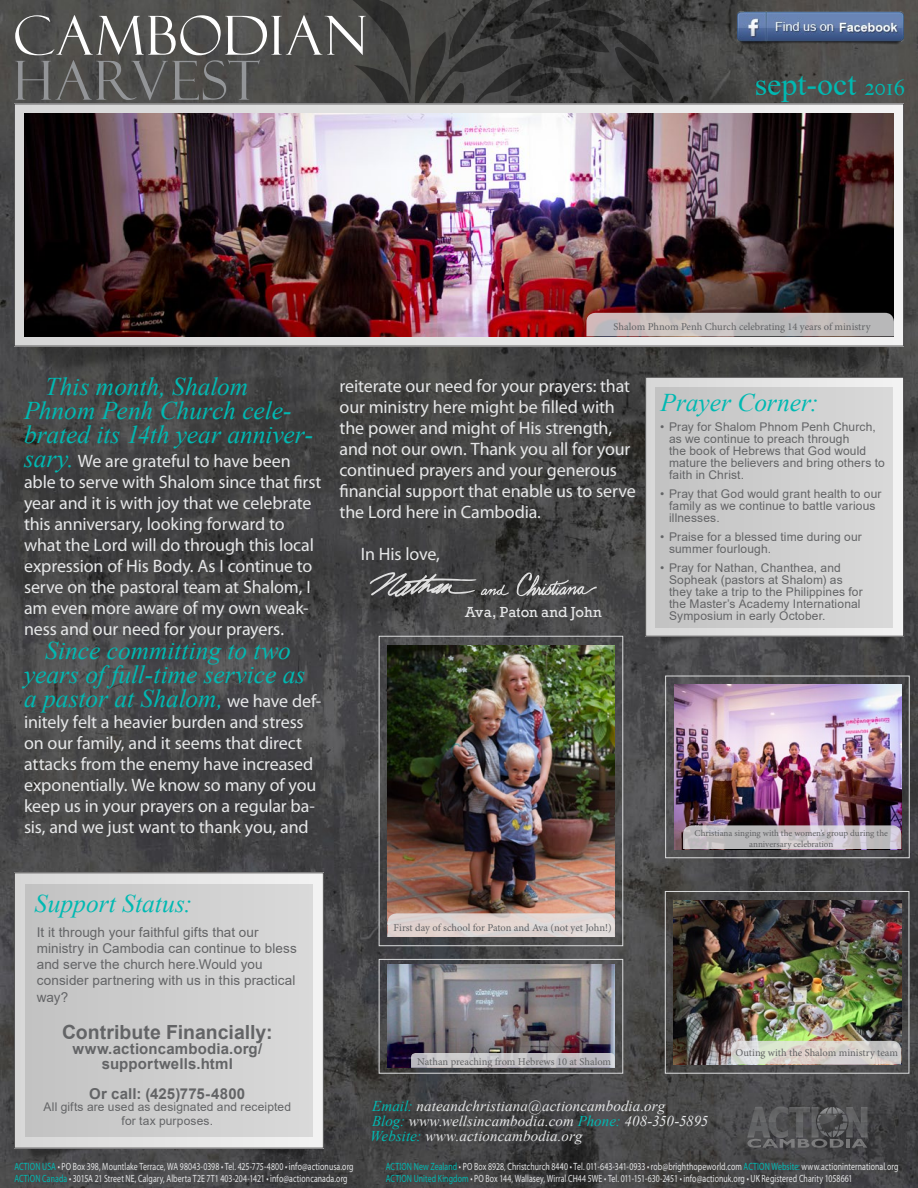
<style>
.page{position:relative;width:918px;height:1188px;background:#fff}
.page>*{position:absolute;margin:0;border:0;box-sizing:border-box;transform-origin:0 0}
.t1{font:54px "Felix Titling";letter-spacing:.025em;color:#fff}
.t2{font:54px "Felix Titling";letter-spacing:.035em;color:#939598}
.t3{font:32.1px "Times New Roman";color:#00b9b2}
.t4{font:italic 25.5px/24px "Times New Roman";color:#00b9b2}
.t5{font:700 19.5px "Arial";color:#636466}
.t6{font:18px/21px "Myriad Pro";letter-spacing:-.01em;color:#e6e7e8}
.t7{font:italic 15px/15px "Times New Roman";letter-spacing:.005em;color:#e6e7e8}
.t8{font:700 15px/15px "Arial";letter-spacing:.01em;color:#636466;text-align:center}
.t9{font:15px "Rockwell";color:#e6e7e8}
.t10{font:13.5px/16.2px "Arial";letter-spacing:.005em;color:#636466}
.t11{font:12px/12px "Arial";letter-spacing:.01em;color:#636466}
.t12{font:10.5px/12.6px "Myriad Pro";letter-spacing:.01em;color:#e6e7e8;scale:.74 1}
.t13{font:10.5px "Minion Pro";letter-spacing:-.005em;color:#616264}
.t14{font:9px/10.8px "Minion Pro";color:#616264;text-align:center}
.s1{font-size:22.5px}
.s2{font-family:"Times New Roman";font-style:italic;font-size:25.5px;color:#00b9b2}
.s3{font-family:"Myriad Pro";font-style:normal;font-size:18px;color:#e6e7e8}
.s4{color:#00b9b2}
</style>
<div class="page">
<img style="left:0;top:0;width:918px;height:1188px">
<img style="left:656px;top:636px;width:237px;height:12px">
<svg style="left:647px;top:379px;width:255px;height:255px"></svg>
<div style="left:645px;top:377px;width:259px;height:259px;border:1px solid #4c4b4c"></div>
<img style="left:26px;top:1148px;width:284px;height:13px">
<div style="left:14px;top:873px;width:309px;height:275px;background:linear-gradient(to right,#d7d7d7,#f3f3f3)"></div>
<div style="left:14px;top:873px;width:310px;height:275px;border:1px solid #4c4b4c"></div>
<svg style="left:347px;top:0;width:326px;height:104px;background:#3a3a39"></svg>
<div style="left:656px;top:387px;width:237px;height:240px;background:#cecece"></div>
<img style="left:27px;top:346px;width:864px;height:31px">
<div style="left:26px;top:884px;width:287px;height:253px;background:#cecece"></div>
<img style="left:737px;top:12px;width:166px;height:32px">
<svg style="left:16px;top:106px;width:886px;height:238px"></svg>
<img style="left:24px;top:114px;width:870px;height:222px">
<div style="left:665px;top:891px;width:244px;height:182px;border:1px solid #dcddde"></div>
<img style="left:674px;top:900px;width:227px;height:164px">
<svg style="left:731px;top:1041px;width:170px;height:23px;background:#d6d4cd"></svg>
<div style="left:379px;top:636px;width:244px;height:310px;border:1px solid #dcddde"></div>
<img style="left:388px;top:646px;width:227px;height:267px">
<svg style="left:388px;top:913px;width:227px;height:24px;background:#ded3d0"></svg>
<svg style="left:586px;top:313px;width:308px;height:23px;background:#c1baba"></svg>
<div style="left:379px;top:959px;width:244px;height:114px;border:1px solid #dcddde"></div>
<img style="left:388px;top:965px;width:227px;height:103px">
<svg style="left:411px;top:1053px;width:204px;height:15px;background:#c0bfc3"></svg>
<svg style="left:747px;top:1107px;width:121px;height:41px;background:#575759"></svg>
<div style="left:665px;top:676px;width:244px;height:182px;border:1px solid #dcddde"></div>
<img style="left:674px;top:685px;width:227px;height:164px">
<svg style="left:683px;top:825px;width:218px;height:24px;background:#c3bec3"></svg>
<svg style="left:369px;top:572px;width:140px;height:24px;background:#666"></svg>
<svg style="left:517px;top:572px;width:80px;height:24px;background:#676767"></svg>
<h1 class="t1" style="left:13px;top:5px;width:356px">CAMBODIAN</h1>
<h1 class="t2" style="left:13px;top:50px;width:249px">HARVEST</h1>
<h2 class="t3" style="left:755px;top:62px;width:152px">sept-oct <span class="s1">2016</span></h2>
<p class="t13" style="left:614px;top:320px;width:258px">Shalom Phnom Penh Church celebrating 14 years of ministry</p>
<h3 class="t4" style="left:24px;top:374px;width:291px;text-indent:21px">This month, Shalom<br>Phnom Penh Church cele&shy;brated its 14th year anniver-</h3>
<p class="t6" style="left:24px;top:450px;width:299px"><span class="s2">sary.</span> We are grateful to have been able to serve with Shalom since that first year and it is with joy that we celebrate this anniversary, looking forward to what the Lord will do through this local expression of His Body. As I continue to serve on the pastoral team at Shalom, I am even more aware of my own weak&shy;ness and our need for your prayers.</p>
<h3 class="t4" style="left:24px;top:638px;width:299px;text-indent:21px">Since committing to two years of full-time service as a pastor at Shalom, <span class="s3">we have def-</span></h3>
<p class="t6" style="left:24px;top:711px;width:294px">initely felt a heavier burden and stress on our family, and it seems that direct attacks from the enemy have increased exponentially. We know so many of you keep us in your prayers on a regular ba&shy;sis, and we just want to thank you, and</p>
<h3 class="t4" style="left:35px;top:891px;width:159px">Support Status:</h3>
<p class="t10" style="left:37px;top:924px;width:262px">It it through your faithful gifts that our ministry in Cambodia can continue to bless and serve the church here.Would you consider partnering with us in this practical way?</p>
<p class="t5" style="left:62px;top:1019px;width:212px">Contribute Financially:</p>
<p class="t8" style="left:72px;top:1042px;width:191px">www.actioncambodia.org/ supportwells.html</p>
<p class="t8" style="left:89px;top:1087px;width:158px">Or call: (425)775-4800</p>
<p class="t11" style="left:44px;top:1099px;width:249px;line-height:14.4px;text-align:center">All gifts are used as designated and receipted for tax purposes.</p>
<p class="t6" style="left:340px;top:376px;width:298px">reiterate our need for your prayers: that our ministry here might be filled with the power and might of His strength, and not our own. Thank you all for your continued prayers and your generous financial support that enable us to serve the Lord here in Cambodia.</p>
<p class="t6" style="left:361px;top:544px;width:80px">In His love,</p>
<p class="t9" style="left:465px;top:604px;width:138px">Ava, Paton and John</p>
<h3 class="t4" style="left:661px;top:390px;width:160px">Prayer Corner:</h3>
<p class="t11" style="left:669px;top:421px;width:217px;text-indent:-9px">• Pray for Shalom Phnom Penh Church, as we continue to preach through<br>the book of Hebrews that God would mature the believers and bring others to faith in Christ.</p>
<p class="t11" style="left:669px;top:488px;width:214px;text-indent:-9px">• Pray that God would grant health to our family as we continue to battle various illnesses.</p>
<p class="t11" style="left:669px;top:531px;width:194px;text-indent:-9px">• Praise for a blessed time during our summer fourlough.</p>
<p class="t11" style="left:669px;top:561px;width:195px;text-indent:-9px">• Pray for Nathan, Chanthea, and Sopheak (pastors at Shalom) as they take a trip to the Philippines for the Master’s Academy International Symposium in early October.</p>
<p class="t13" style="left:394px;top:920px;width:220px">First day of school for Paton and Ava (not yet John!)</p>
<p class="t13" style="left:417px;top:1054px;width:195px">Nathan preaching from Hebrews 10 at Shalom</p>
<p class="t14" style="left:695px;top:828px;width:195px">Christiana singing with the women’s group during the anniversary celebration</p>
<p class="t13" style="left:736px;top:1046px;width:164px">Outing with the Shalom ministry team</p>
<p class="t7" style="left:370px;top:1098px;width:340px"><span class="s4">Email:</span> nateandchristiana@actioncambodia.org<br><span class="s4">Blog:</span> www.wellsincambodia.com <span class="s4">Phone:</span> 408-350-5895<br><span class="s4">Website:</span> www.actioncambodia.org</p>
<p class="t12" style="left:14px;top:1160px;width:460px"><span class="s4">ACTION USA</span> • PO Box 398, Mountlake Terrace, WA 98043-0398 • Tel. 425-775-4800 • info@actionusa.org<br><span class="s4">ACTION Canada</span> • 3015A 21 Street NE, Calgary, Alberta T2E 7T1 403-204-1421 • info@actioncanada.org</p>
<p class="t12" style="left:386px;top:1160px;width:694px"><span class="s4">ACTION New Zealand</span> • PO Box 8928, Christchurch 8440 • Tel. 011-643-341-0933 • rob@brighthopeworld.com <span class="s4">ACTION Website:</span> www.actioninternational.org<br><span class="s4">ACTION United Kingdom</span> • PO Box 144, Wallasey, Wirral CH44 5WE • Tel. 011-151-630-2451 • info@actionuk.org • UK Registered Charity 1058661</p>
</div>
